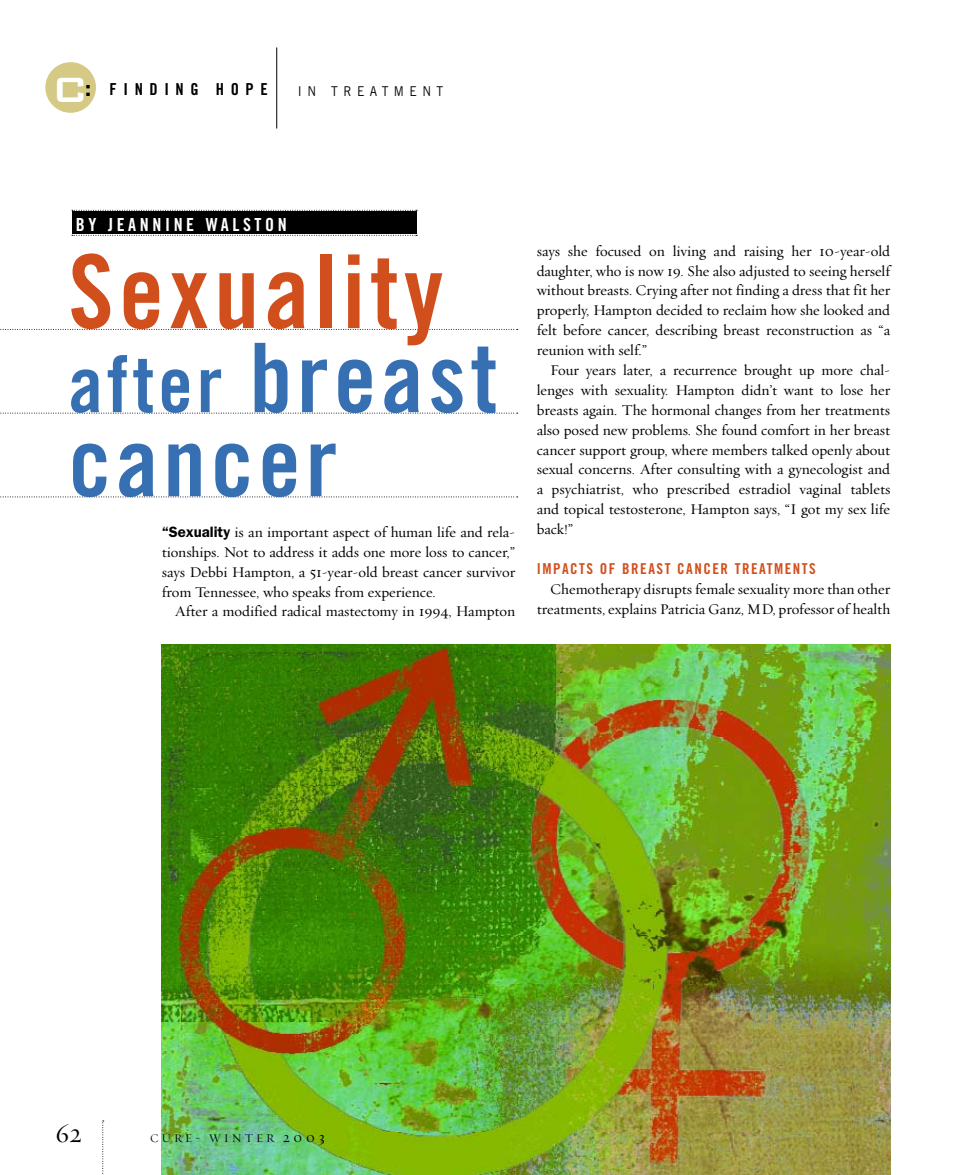
<style>
.page{position:relative;width:972px;height:1175px;background:#fff}
.page>*{position:absolute;margin:0;border:0;box-sizing:border-box;transform-origin:0 0}
.t1{font:102px "Trade Gothic Bold Cond Twenty";letter-spacing:.05em;color:#d14f1d}
.t2{font:96px/84px "Trade Gothic Bold Cond Twenty";letter-spacing:.05em;color:#3770b2}
.t3{font:27px "Requiem Display HTF Roman";color:#000}
.t4{font:18px "Trade Gothic Bold Cond Twenty";letter-spacing:.2em;color:#fff}
.t5{font:16.5px "Trade Gothic Bold Cond Twenty";letter-spacing:.4em;color:#000}
.t6{font:15px/19.8px "Requiem Text HTF Roman";letter-spacing:-.005em;color:#000;text-align:justify}
.t7{font:15px "Trade Gothic Bold Cond Twenty";letter-spacing:.1em;color:#d14f1d}
.t8{font:13.5px "Trade Gothic";letter-spacing:.45em;color:#000;scale:.9 1}
.t9{font:12px "Requiem Display HTF Roman";letter-spacing:.25em;color:#000}
.s1{font-family:"Bank Gothic BT";font-weight:500;font-size:46.95px;color:#fff}
.s2{font-family:"Franklin Gothic";font-weight:600;font-size:21.6px}
.s3{font-size:78px}
.s4{font-family:"Franklin Gothic";font-weight:600}
.s5{font-size:15px}
</style>
<div class="page">
<svg style="left:0;top:413px;width:518px;height:1px"></svg>
<svg style="left:0;top:496px;width:518px;height:1px"></svg>
<svg style="left:0;top:329px;width:518px;height:1px"></svg>
<svg style="left:72px;top:210px;width:345px;height:1px"></svg>
<svg style="left:72px;top:235px;width:345px;height:1px"></svg>
<div style="left:72px;top:211px;width:344px;height:23px;background:#000"></div>
<img style="left:162px;top:644px;width:729px;height:530px">
<div style="left:45px;top:62px;width:51px;height:51px;background:#d4ca86;border-radius:50%"></div>
<hr style="left:276px;top:47px;width:1px;height:81px;background:#000">
<svg style="left:102px;top:1120px;width:2px;height:54px"></svg>
<p class="t5" style="left:52px;top:79px;width:192px"><span class="s1">C</span><span class="s2">:</span> FINDING HOPE</p>
<p class="t8" style="left:298px;top:83px;width:163px">IN TREATMENT</p>
<p class="t4" style="left:76px;top:214px;width:212px">BY JEANNI NE WALSTON</p>
<h1 class="t1" style="left:68px;top:230px;width:376px">SEXUALITY</h1>
<h2 class="t2" style="left:68px;top:335px;width:430px"><span class="s3">AFTER</span> BREAST<br>CANCER</h2>
<p class="t6" style="left:162px;top:522px;width:355px"><span class="s4">“Sexuality</span> is an important aspect of human life and rela&shy;tionships. Not to address it adds one more loss to cancer,” says Debbi Hampton, a 51-year-old breast cancer survivor from Tennessee, who speaks from experience.</p>
<p class="t6" style="left:175px;top:602px;width:341px">After a modified radical mastectomy in 1994, Hampton</p>
<p class="t6" style="left:537px;top:241px;width:355px">says she focused on living and raising her 10-year-old daughter, who is now 19. She also adjusted to seeing herself without breasts. Crying after not finding a dress that fit her properly, Hampton decided to reclaim how she looked and felt before cancer, describing breast reconstruction as “a reunion with self.”</p>
<p class="t6" style="left:537px;top:360px;width:355px;text-indent:14px">Four years later, a recurrence brought up more chal&shy;lenges with sexuality. Hampton didn’t want to lose her breasts again. The hormonal changes from her treatments also posed new problems. She found comfort in her breast cancer support group, where members talked openly about sexual concerns. After consulting with a gynecologist and a psychiatrist, who prescribed estradiol vaginal tablets and topical testosterone, Hampton says, “I got my sex life back!”</p>
<p class="t7" style="left:537px;top:559px;width:281px">IMPACTS OF BREAST CANCER TREATMENTS</p>
<p class="t6" style="left:537px;top:579px;width:355px;text-align:right">Chemotherapy disrupts female sexuality more than other treatments, explains Patricia Ganz, MD, professor of health</p>
<h3 class="t3" style="left:56px;top:1117px;width:28px">62</h3>
<p class="t9" style="left:150px;top:1131px;width:176px">CURE~ WINTER <span class="s5">2003</span></p>
</div>
